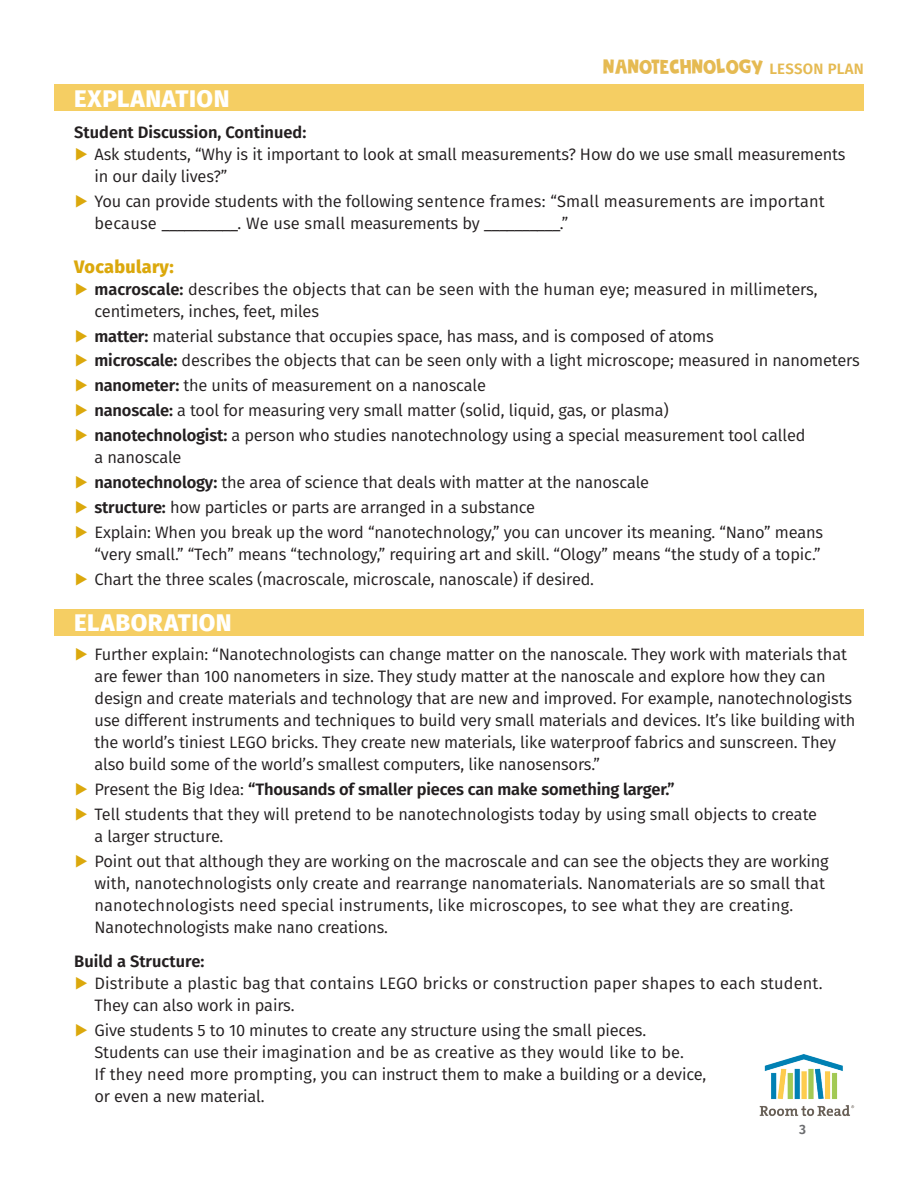
<style>
.page{position:relative;width:918px;height:1188px;background:#fff}
.page>*{position:absolute;margin:0;border:0;box-sizing:border-box;transform-origin:0 0}
.lesson-plan_tx{font:800 24px "Fira Sans";letter-spacing:.02em;color:#fff}
.lesson-plan_tx-2{font:800 18px "Fira Sans";letter-spacing:.02em;color:#dba80c}
.t1{font:16.5px/22.2px "Fira Sans";letter-spacing:-.01em;color:#231f20}
.lesson-plan_tx-3{font:600 16.5px "Fira Sans";letter-spacing:-.01em;color:#231f20}
.t2{font:16.5px/22.2px "Fira Sans";letter-spacing:.01em;color:#231f20}
.tx{font:600 15px "Fira Sans";letter-spacing:.02em;color:#e5ba52}
.t3{font:600 13.5px "Fira Sans";color:#6c6d70}
.s1{font-family:"Frozen Memory";font-weight:400;font-size:22.05px}
.s2{font-family:"Frozen Memory";font-weight:400;font-size:21px}
.s3{font-family:"Frozen Memory";font-weight:400;font-size:23.7px}
.s4{font-family:"Frozen Memory";font-weight:400;font-size:23.55px}
.s5{font-weight:700;color:#dba80c}
.s6{font-weight:600}
.s7{font-weight:400}
</style>
<div class="page">
<img style="left:759px;top:1054px;width:96px;height:62px">
<div style="left:54px;top:84px;width:810px;height:27px;background:#f5ce63"></div>
<div style="left:54px;top:609px;width:810px;height:27px;background:#f5ce63"></div>
<p class="tx" style="left:603px;top:56px;width:262px"><span class="s1">N</span><span class="s2">A</span><span class="s1">N</span><span class="s2">OTE</span><span class="s3">C</span><span class="s2">H</span><span class="s1">N</span><span class="s2">O</span><span class="s4">L</span><span class="s2">OGY</span> LESSON PLAN</p>
<p class="lesson-plan_tx" style="left:74px;top:78px;width:157px">EXPLANATION</p>
<p class="lesson-plan_tx-3" style="left:74px;top:119px;width:234px">Student Discussion, Continued:</p>
<p class="t1" style="left:94px;top:143px;width:753px;text-indent:-20px"><span class="s5">▶</span> Ask students, “Why is it important to look at small measurements? How do we use small measurements in our daily lives?”</p>
<p class="t1" style="left:94px;top:190px;width:732px;text-indent:-20px"><span class="s5">▶</span> You can provide students with the following sentence frames: “Small measurements are important because __________. We use small measurements by __________.”</p>
<p class="lesson-plan_tx-2" style="left:74px;top:251px;width:101px">Vocabulary:</p>
<p class="t1" style="left:94px;top:277px;width:725px;text-indent:-20px"><span class="s5">▶</span> <span class="s6">macroscale:</span> describes the objects that can be seen with the human eye; measured in millimeters, centimeters, inches, feet, miles</p>
<p class="t1" style="left:74px;top:324px;width:641px"><span class="s5">▶</span> <span class="s6">matter:</span> material substance that occupies space, has mass, and is composed of atoms</p>
<p class="t1" style="left:74px;top:349px;width:787px"><span class="s5">▶</span> <span class="s6">microscale:</span> describes the objects that can be seen only with a light microscope; measured in nanometers</p>
<p class="t1" style="left:74px;top:374px;width:413px"><span class="s5">▶</span> <span class="s6">nanometer:</span> the units of measurement on a nanoscale</p>
<p class="t1" style="left:74px;top:399px;width:596px"><span class="s5">▶</span> <span class="s6">nanoscale:</span> a tool for measuring very small matter (solid, liquid, gas, or plasma)</p>
<p class="t1" style="left:94px;top:424px;width:713px;text-indent:-20px"><span class="s5">▶</span> <span class="s6">nanotechnologist:</span> a person who studies nanotechnology using a special measurement tool called a nanoscale</p>
<p class="t1" style="left:74px;top:471px;width:576px"><span class="s5">▶</span> <span class="s6">nanotechnology:</span> the area of science that deals with matter at the nanoscale</p>
<p class="t1" style="left:74px;top:495px;width:463px"><span class="s5">▶</span> <span class="s6">structure:</span> how particles or parts are arranged in a substance</p>
<p class="t1" style="left:74px;top:520px;width:751px;text-align:right"><span class="s5">▶</span> Explain: When you break up the word “nanotechnology,” you can uncover its meaning. “Nano” means “very small.” “Tech” means “technology,” requiring art and skill. “Ology” means “the study of a topic.”</p>
<p class="t1" style="left:74px;top:567px;width:521px"><span class="s5">▶</span> Chart the three scales (macroscale, microscale, nanoscale) if desired.</p>
<p class="lesson-plan_tx" style="left:74px;top:602px;width:159px">ELABORATION</p>
<p class="t1" style="left:94px;top:642px;width:762px;text-indent:-20px"><span class="s5">▶</span> Further explain: “Nanotechnologists can change matter on the nanoscale. They work with materials that are fewer than 100 nanometers in size. They study matter at the nanoscale and explore how they can design and create materials and technology that are new and improved. For example, nanotechnologists use different instruments and techniques to build very small materials and devices. It’s like building with the world’s tiniest LEGO bricks. They create new materials, like waterproof fabrics and sunscreen. They also build some of the world’s smallest computers, like nanosensors.”</p>
<p class="lesson-plan_tx-3" style="left:74px;top:776px;width:602px"><span class="s5">▶</span> <span class="s7">Present the Big Idea:</span> “Thousands of smaller pieces can make something larger.”</p>
<p class="t1" style="left:94px;top:803px;width:724px;text-indent:-20px"><span class="s5">▶</span> Tell students that they will pretend to be nanotechnologists today by using small objects to create a larger structure.</p>
<p class="t1" style="left:94px;top:850px;width:736px;text-indent:-20px"><span class="s5">▶</span> Point out that although they are working on the macroscale and can see the objects they are working with, nanotechnologists only create and rearrange nanomaterials. Nanomaterials are so small that nanotechnologists need special instruments, like microscopes, to see what they are creating.<br>Nanotechnologists make nano creations.</p>
<p class="lesson-plan_tx-3" style="left:74px;top:948px;width:132px">Build a Structure:</p>
<p class="t2" style="left:94px;top:972px;width:730px;text-indent:-20px"><span class="s5">▶</span> Distribute a plastic bag that contains LEGO bricks or construction paper shapes to each student.<br>They can also work in pairs.</p>
<p class="t1" style="left:94px;top:1019px;width:613px;text-indent:-20px"><span class="s5">▶</span> Give students 5 to 10 minutes to create any structure using the small pieces.<br>Students can use their imagination and be as creative as they would like to be.<br>If they need more prompting, you can instruct them to make a building or a device, or even a new material.</p>
<p class="t3" style="left:799px;top:1118px;width:8px">3</p>
</div>
